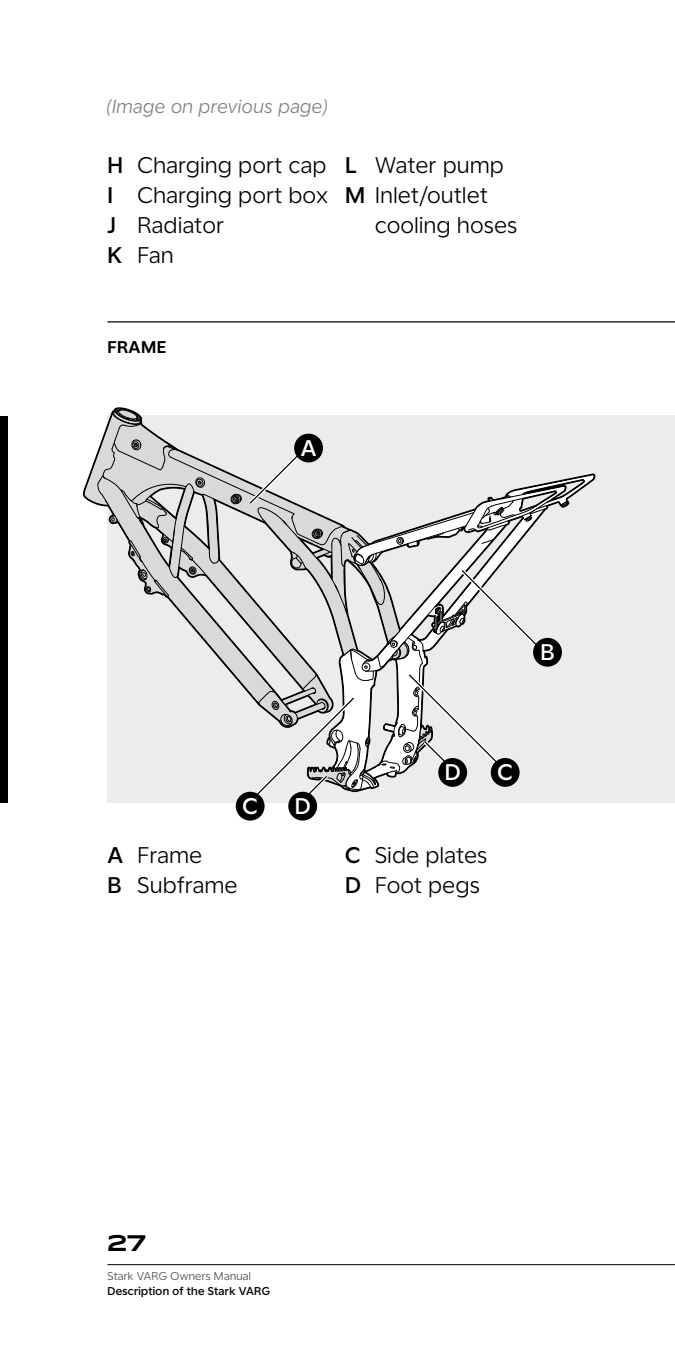
<style>
.page{position:relative;width:675px;height:1350px;background:#fff}
.page>*{position:absolute;margin:0;border:0;box-sizing:border-box;transform-origin:0 0}
.t1{font:22.5px/30px "Universal Sans Display 300";letter-spacing:.03em;color:#000}
.t2{font:22.5px "Universal Sans Display 500";color:#fff}
.t3{font:500 22.5px "Stark Sans";color:#000}
.Caption_info{font:italic 18.75px "Universal Sans Display 300";letter-spacing:.03em;color:#808080}
.Iamge_heading{font:16.88px "Universal Sans Display 600";letter-spacing:.03em;color:#000}
.t4{font:11.25px "Universal Sans Display 500";letter-spacing:.03em;color:#000}
.t5{font:11.25px "Universal Sans Display 300";letter-spacing:.03em;color:#4d4d4d}
.s1{font-family:"Universal Sans Display 500"}
</style>
<div class="page">
<div style="left:107px;top:415px;width:568px;height:387px;background:#ececec"></div>
<svg style="left:84px;top:407px;width:511px;height:401px"></svg>
<div style="left:294px;top:434px;width:29px;height:28px;background:#000;border-radius:50%"></div>
<div style="left:533px;top:638px;width:29px;height:29px;background:#000;border-radius:50%"></div>
<div style="left:491px;top:758px;width:29px;height:29px;background:#000;border-radius:50%"></div>
<div style="left:438px;top:758px;width:29px;height:29px;background:#000;border-radius:50%"></div>
<div style="left:288px;top:792px;width:29px;height:29px;background:#000;border-radius:50%"></div>
<div style="left:236px;top:792px;width:29px;height:29px;background:#000;border-radius:50%"></div>
<div style="left:0;top:416px;width:8px;height:386px;background:#000"></div>
<hr style="left:108px;top:1265px;width:567px;height:1px;background:#000">
<hr style="left:108px;top:321px;width:567px;height:1px;background:#000">
<p class="Caption_info" style="left:106px;top:96px;width:223px">(Image on previous page)</p>
<p class="t1" style="left:108px;top:150px;width:220px"><span class="s1">H</span> Charging port cap</p>
<p class="t1" style="left:108px;top:180px;width:222px"><span class="s1">I</span> Charging port box</p>
<p class="t1" style="left:108px;top:210px;width:118px"><span class="s1">J</span> Radiator</p>
<p class="t1" style="left:108px;top:240px;width:68px"><span class="s1">K</span> Fan</p>
<p class="t1" style="left:345px;top:150px;width:160px"><span class="s1">L</span> Water pump</p>
<p class="t1" style="left:375px;top:180px;width:144px;text-indent:-30px"><span class="s1">M</span> Inlet/outlet cooling hoses</p>
<p class="Iamge_heading" style="left:108px;top:337px;width:60px">FRAME</p>
<p class="t2" style="left:301px;top:435px;width:17px">A</p>
<p class="t2" style="left:540px;top:640px;width:16px">B</p>
<p class="t2" style="left:242px;top:794px;width:17px">C</p>
<p class="t2" style="left:295px;top:794px;width:17px">D</p>
<p class="t1" style="left:108px;top:840px;width:96px"><span class="s1">A</span> Frame</p>
<p class="t1" style="left:108px;top:870px;width:131px"><span class="s1">B</span> Subframe</p>
<p class="t2" style="left:445px;top:760px;width:17px">D</p>
<p class="t2" style="left:497px;top:760px;width:17px">C</p>
<p class="t1" style="left:345px;top:840px;width:144px"><span class="s1">C</span> Side plates</p>
<p class="t1" style="left:345px;top:870px;width:136px"><span class="s1">D</span> Foot pegs</p>
<p class="t3" style="left:108px;top:1228px;width:40px">27</p>
<p class="t5" style="left:108px;top:1270px;width:145px">Stark VARG Owners Manual</p>
<p class="t4" style="left:108px;top:1285px;width:164px">Description of the Stark VARG</p>
</div>
